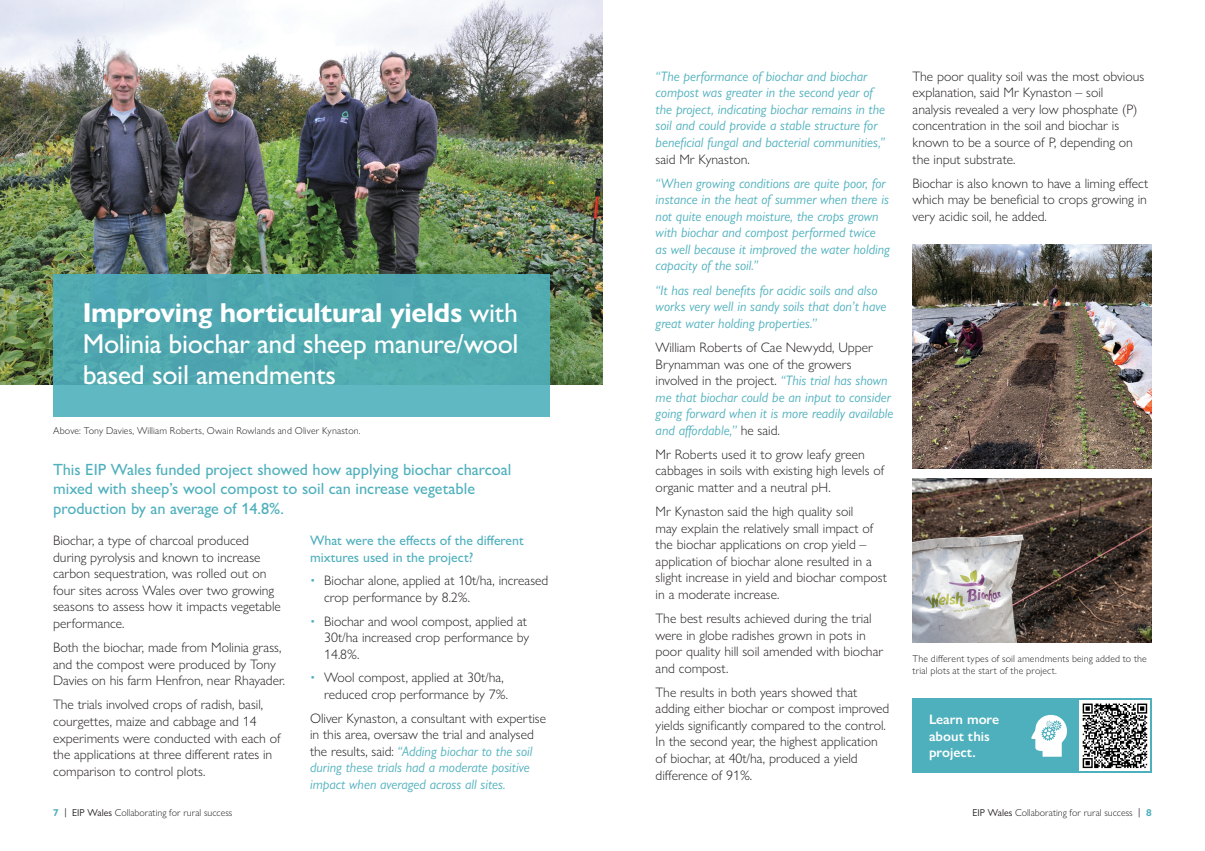
<style>
.page{position:relative;width:1205px;height:851px;background:#fff}
.page>*{position:absolute;margin:0;border:0;box-sizing:border-box;transform-origin:0 0}
.t1{font:500 27.5px/31.2px "Gill Sans Nova";letter-spacing:-.01em;color:#fff;text-align:justify}
.t2{font:500 16.25px/19.5px "Gill Sans Nova";color:#4fb0bd}
.t3{font:300 13.75px/16.5px "Gill Sans Nova";color:#231f20}
.t4{font:italic 13.75px/16.5px "Gill Sans Nova";color:#4fb0bd}
.t5{font:500 13.75px/16.5px "Gill Sans Nova";color:#4fb0bd}
.t6{font:600 13.75px/16.5px "Gill Sans Nova";color:#fff}
.t7{font:300 10px/12px "Gill Sans Nova";letter-spacing:.015em;color:#231f20}
.s1{font-weight:700}
.s2{color:#4fb0bd}
.s3{font-weight:300;font-style:normal;color:#231f20}
.s4{font-weight:700;color:#4fb0bd}
.s5{font-weight:400}
</style>
<div class="page">
<img style="left:0;top:0;width:602px;height:384px">
<img style="left:912px;top:478px;width:240px;height:164px">
<img style="left:912px;top:244px;width:240px;height:224px">
<div style="left:53px;top:274px;width:496px;height:142px;background:linear-gradient(to bottom,#4aa4aa,#5cb5be)"></div>
<div style="left:912px;top:698px;width:240px;height:75px;background:#4fb0bd"></div>
<svg style="left:1031px;top:714px;width:36px;height:42px"></svg>
<svg style="left:1080px;top:700px;width:70px;height:70px"></svg>
<svg style="left:1082px;top:703px;width:65px;height:65px"></svg>
<p class="t1" style="left:83px;top:296px;width:437px"><span class="s1">Improving horticultural yields</span> with Molinia biochar and sheep manure/wool based soil amendments</p>
<p class="t7" style="left:53px;top:424px;width:309px">Above: Tony Davies, William Roberts, Owain Rowlands and Oliver Kynaston.</p>
<p class="t2" style="left:53px;top:459px;width:460px">This EIP Wales funded project showed how applying biochar charcoal mixed with sheep’s wool compost to soil can increase vegetable production by an average of 14.8%.</p>
<p class="t3" style="left:53px;top:532px;width:229px">Biochar, a type of charcoal produced during pyrolysis and known to increase carbon sequestration, was rolled out on four sites across Wales over two growing seasons to assess how it impacts vegetable performance.</p>
<p class="t3" style="left:53px;top:639px;width:233px">Both the biochar, made from Molinia grass, and the compost were produced by Tony<br>Davies on his farm Henfron, near Rhayader.</p>
<p class="t3" style="left:53px;top:696px;width:229px">The trials involved crops of radish, basil, courgettes, maize and cabbage and 14 experiments were conducted with each of the applications at three different rates in comparison to control plots.</p>
<p class="t5" style="left:310px;top:532px;width:215px">What were the effects of the different mixtures used in the project?</p>
<p class="t3" style="left:324px;top:572px;width:226px;text-indent:-14px"><span class="s2">•</span> Biochar alone, applied at 10t/ha, increased crop performance by 8.2%.</p>
<p class="t3" style="left:324px;top:612px;width:206px;text-indent:-14px"><span class="s2">•</span> Biochar and wool compost, applied at<br>30t/ha increased crop performance by<br>14.8%.</p>
<p class="t3" style="left:324px;top:669px;width:185px;text-indent:-14px"><span class="s2">•</span> Wool compost, applied at 30t/ha, reduced crop performance by 7%.</p>
<p class="t4" style="left:310px;top:709px;width:237px"><span class="s3">Oliver Kynaston, a consultant with expertise in this area, oversaw the trial and analysed the results, said:</span> “Adding biochar to the soil during these trials had a moderate positive impact when averaged across all sites.</p>
<p class="t4" style="left:656px;top:68px;width:231px">“The performance of biochar and biochar compost was greater in the second year of the project, indicating biochar remains in the soil and could provide a stable structure for beneficial fungal and bacterial communities,” <span class="s3">said Mr Kynaston.</span></p>
<p class="t4" style="left:656px;top:175px;width:236px">“When growing conditions are quite poor, for instance in the heat of summer when there is not quite enough moisture, the crops grown with biochar and compost performed twice as well because it improved the water holding capacity of the soil.”</p>
<p class="t4" style="left:656px;top:281px;width:232px">“It has real benefits for acidic soils and also works very well in sandy soils that don’t have great water holding properties.’’</p>
<p class="t4" style="left:656px;top:339px;width:239px"><span class="s3">William Roberts of Cae Newydd, Upper Brynamman was one of the growers involved in the project.</span> “This trial has shown me that biochar could be an input to consider going forward when it is more readily available and affordable,’’ <span class="s3">he said.</span></p>
<p class="t3" style="left:656px;top:446px;width:230px">Mr Roberts used it to grow leafy green cabbages in soils with existing high levels of organic matter and a neutral pH.</p>
<p class="t3" style="left:656px;top:503px;width:233px">Mr Kynaston said the high quality soil<br>may explain the relatively small impact of the biochar applications on crop yield – application of biochar alone resulted in a slight increase in yield and biochar compost in a moderate increase.</p>
<p class="t3" style="left:656px;top:610px;width:229px">The best results achieved during the trial were in globe radishes grown in pots in poor quality hill soil amended with biochar and compost.</p>
<p class="t3" style="left:656px;top:683px;width:235px">The results in both years showed that adding either biochar or compost improved yields significantly compared to the control.<br>In the second year, the highest application of biochar, at 40t/ha, produced a yield difference of 91%.</p>
<p class="t3" style="left:912px;top:68px;width:233px">The poor quality soil was the most obvious explanation, said Mr Kynaston – soil analysis revealed a very low phosphate (P) concentration in the soil and biochar is known to be a source of P, depending on the input substrate.</p>
<p class="t3" style="left:912px;top:175px;width:237px;text-align:justify">Biochar is also known to have a liming effect which may be beneficial to crops growing in very acidic soil, he added.</p>
<p class="t7" style="left:912px;top:652px;width:236px">The different types of soil amendments being added to the trial plots at the start of the project.</p>
<p class="t6" style="left:929px;top:711px;width:72px">Learn more about this project.</p>
<p class="t7" style="left:53px;top:805px;width:181px"><span class="s4">7</span> <span class="s5">| EIP Wales</span> Collaborating for rural success</p>
<p class="t7" style="left:972px;top:805px;width:181px"><span class="s5">EIP Wales</span> Collaborating for rural success <span class="s5">|</span> <span class="s4">8</span></p>
</div>
